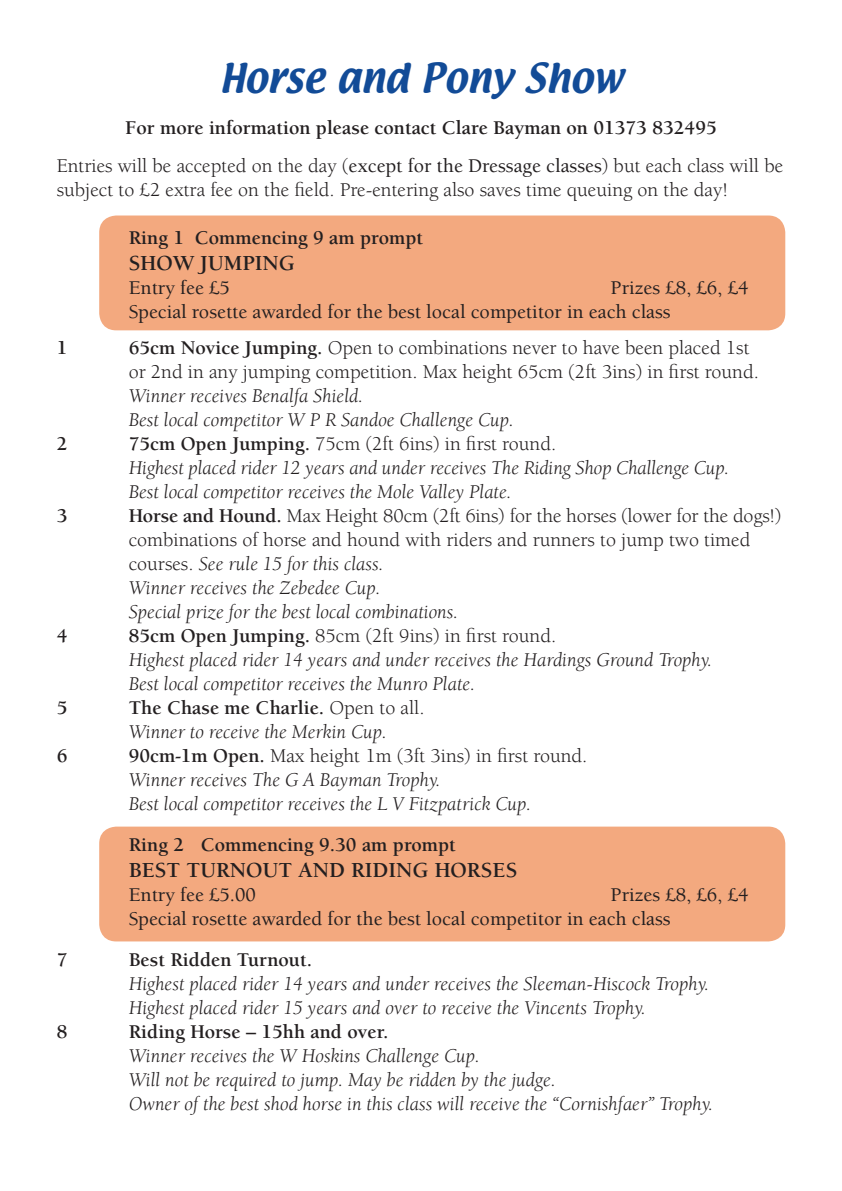
<style>
.page{position:relative;width:842px;height:1191px;background:#fff}
.page>*{position:absolute;margin:0;border:0;box-sizing:border-box;transform-origin:0 0}
.Main_Heading{font:36px "Textile";color:#124b97}
.Text_heading{font:700 22px "Berkeley";color:#231f20}
.t1{font:italic 20px/24px "Berkeley";color:#231f20}
.t2{font:20px/24px "Berkeley";color:#231f20}
.t3{font:500 20px "Berkeley";color:#231f20}
.Text_heading-2{font:700 20px "Berkeley";color:#231f20}
.s1{font-weight:500}
.s2{font-weight:700}
.s3{font-style:italic}
.s4{font-weight:700;font-style:normal}
.s5{font-style:normal}
</style>
<div class="page">
<div style="left:99px;top:215px;width:686px;height:115px;background:#f3a97f;border-radius:17px"></div>
<div style="left:99px;top:826px;width:686px;height:115px;background:#f3a97f;border-radius:17px"></div>
<p class="Main_Heading" style="left:220px;top:53px;width:404px">Horse and Pony Show</p>
<p class="Text_heading-2" style="left:125px;top:117px;width:593px">For more information please contact Clare Bayman on 01373 832495</p>
<p class="t2" style="left:57px;top:154px;width:728px">Entries will be accepted on the day (<span class="s1">except for the Dressage classes</span>) but each class will be subject to £2 extra fee on the field. Pre-entering also saves time queuing on the day!</p>
<p class="Text_heading-2" style="left:129px;top:227px;width:296px">Ring 1 Commencing 9 am prompt</p>
<p class="Text_heading" style="left:129px;top:252px;width:168px">SHOW JUMPING</p>
<p class="t3" style="left:129px;top:277px;width:103px">Entry fee £5</p>
<p class="t3" style="left:611px;top:277px;width:139px">Prizes £8, £6, £4</p>
<p class="t3" style="left:129px;top:301px;width:543px">Special rosette awarded for the best local competitor in each class</p>
<p class="Text_heading-2" style="left:57px;top:337px;width:12px">1</p>
<p class="t2" style="left:129px;top:336px;width:632px"><span class="s2">65cm Novice Jumping.</span> Open to combinations never to have been placed 1st or 2nd in any jumping competition. Max height 65cm (2ft 3ins) in first round.<br><span class="s3">Winner receives Benalfa Shield.<br>Best local competitor W P R Sandoe Challenge Cup.</span></p>
<p class="Text_heading-2" style="left:57px;top:433px;width:12px">2</p>
<p class="t1" style="left:129px;top:432px;width:602px"><span class="s4">75cm Open Jumping.</span> <span class="s5">75cm (2ft 6ins) in first round.<br></span>Highest placed rider 12 years and under receives The Riding Shop Challenge Cup.<br>Best local competitor receives the Mole Valley Plate.</p>
<p class="Text_heading-2" style="left:57px;top:505px;width:12px">3</p>
<p class="t2" style="left:129px;top:504px;width:654px"><span class="s2">Horse and Hound.</span> Max Height 80cm (2ft 6ins) for the horses (lower for the dogs!) combinations of horse and hound with riders and runners to jump two timed courses. <span class="s3">See rule 15 for this class.<br>Winner receives the Zebedee Cup.<br>Special prize for the best local combinations.</span></p>
<p class="Text_heading-2" style="left:57px;top:625px;width:12px">4</p>
<p class="t1" style="left:129px;top:624px;width:585px"><span class="s4">85cm Open Jumping.</span> <span class="s5">85cm (2ft 9ins) in first round.<br></span>Highest placed rider 14 years and under receives the Hardings Ground Trophy.<br>Best local competitor receives the Munro Plate.</p>
<p class="Text_heading-2" style="left:57px;top:697px;width:12px">5</p>
<p class="t1" style="left:129px;top:696px;width:297px"><span class="s4">The Chase me Charlie.</span> <span class="s5">Open to all.<br></span>Winner to receive the Merkin Cup.</p>
<p class="Text_heading-2" style="left:57px;top:745px;width:12px">6</p>
<p class="t1" style="left:129px;top:744px;width:460px"><span class="s4">90cm-1m Open.</span> <span class="s5">Max height 1m (3ft 3ins) in first round.<br></span>Winner receives The G A Bayman Trophy.<br>Best local competitor receives the L V Fitzpatrick Cup.</p>
<p class="Text_heading-2" style="left:129px;top:834px;width:329px">Ring 2 Commencing 9.30 am prompt</p>
<p class="Text_heading" style="left:129px;top:858px;width:390px">BEST TURNOUT AND RIDING HORSES</p>
<p class="t3" style="left:129px;top:884px;width:129px">Entry fee £5.00</p>
<p class="t3" style="left:611px;top:884px;width:139px">Prizes £8, £6, £4</p>
<p class="t3" style="left:129px;top:908px;width:543px">Special rosette awarded for the best local competitor in each class</p>
<p class="Text_heading-2" style="left:57px;top:949px;width:12px">7</p>
<p class="t1" style="left:129px;top:948px;width:582px"><span class="s4">Best Ridden Turnout.<br></span>Highest placed rider 14 years and under receives the Sleeman-Hiscock Trophy.<br>Highest placed rider 15 years and over to receive the Vincents Trophy.</p>
<p class="Text_heading-2" style="left:57px;top:1021px;width:12px">8</p>
<p class="t1" style="left:129px;top:1020px;width:586px"><span class="s4">Riding Horse – 15hh and over.<br></span>Winner receives the W Hoskins Challenge Cup.<br>Will not be required to jump. May be ridden by the judge.<br>Owner of the best shod horse in this class will receive the “Cornishfaer” Trophy.</p>
</div>
